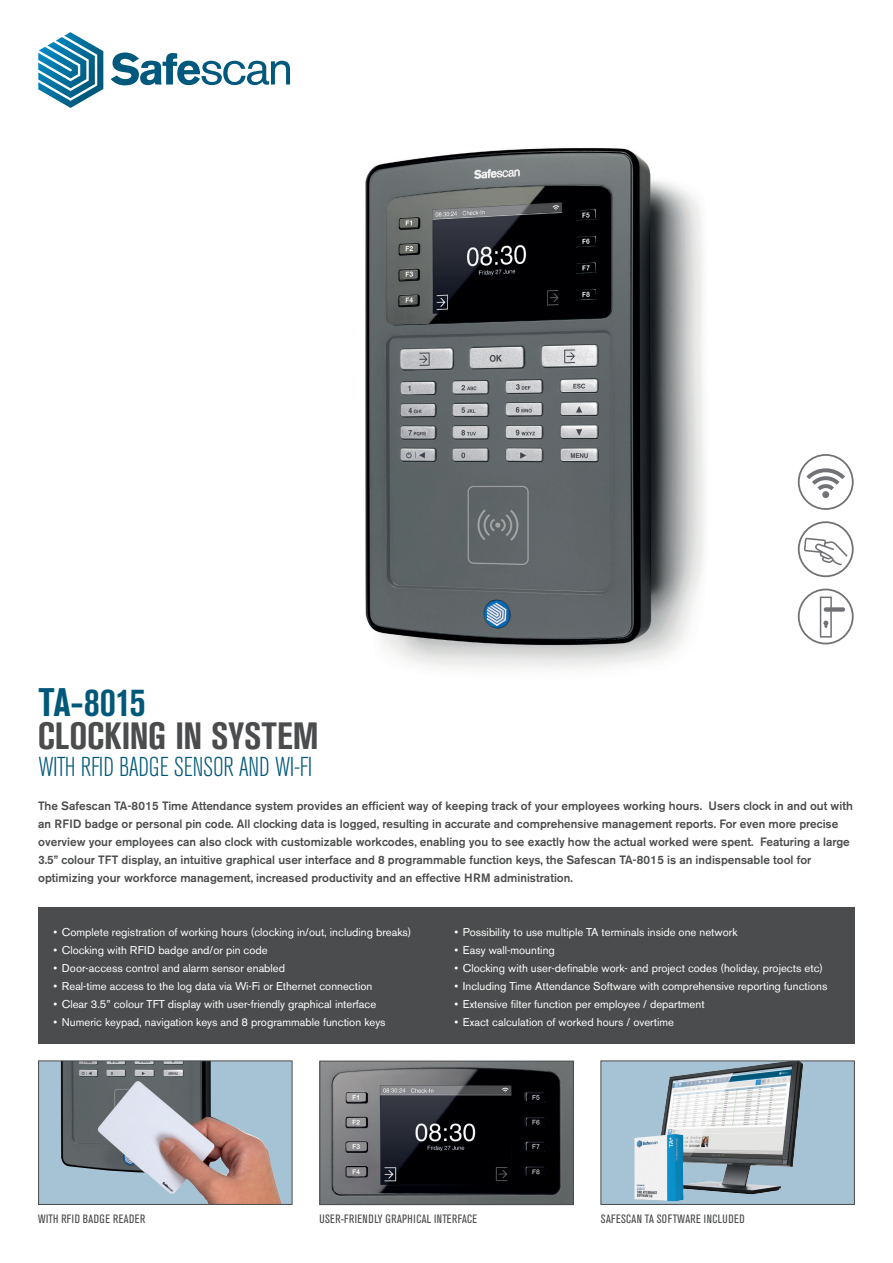
<style>
.page{position:relative;width:893px;height:1263px;background:#fff}
.page>*{position:absolute;margin:0;border:0;box-sizing:border-box;transform-origin:0 0}
.t1{font:700 condensed 39.45px "Akzidenz Grotesk BE";letter-spacing:-.015em;color:#005879}
.t2{font:700 condensed 37.65px "Akzidenz Grotesk BE";color:#4b4c4d}
.t3{font:300 condensed 27px "Akzidenz Grotesk BE";letter-spacing:-.01em;color:#005879}
.t4{font:500 12px/18px "Akzidenz Grotesk BE";color:#4b4c4d}
.t5{font:condensed 12px "Akzidenz Grotesk BE";letter-spacing:.03em;color:#4b4c4d}
.t6{font:11.25px "Akzidenz Grotesk BE";color:#fff}
</style>
<div class="page">
<svg style="left:38px;top:32px;width:65px;height:76px"></svg>
<svg style="left:111px;top:53px;width:179px;height:32px"></svg>
<svg style="left:798px;top:454px;width:56px;height:56px"></svg>
<div style="left:822px;top:491px;width:7px;height:7px;background:#717275;border-radius:50%"></div>
<svg style="left:798px;top:589px;width:56px;height:55px"></svg>
<svg style="left:798px;top:521px;width:56px;height:56px"></svg>
<div style="left:38px;top:908px;width:817px;height:136px;background:#4b4c4d"></div>
<div style="left:39px;top:1061px;width:253px;height:143px;background:#a5c3d5"></div>
<img style="left:61px;top:1062px;width:221px;height:141px">
<div style="left:38px;top:1060px;width:254px;height:145px;border:1px solid #4b4c4d"></div>
<img style="left:365px;top:148px;width:340px;height:521px">
<img style="left:322px;top:1063px;width:250px;height:140px">
<div style="left:320px;top:1061px;width:254px;height:144px;border:1px solid #4b4c4d"></div>
<div style="left:601px;top:1061px;width:253px;height:143px;background:#a5c3d5"></div>
<img style="left:634px;top:1062px;width:169px;height:139px">
<div style="left:601px;top:1060px;width:254px;height:145px;border:1px solid #4b4c4d"></div>
<h1 class="t1" style="left:39px;top:680px;width:108px">TA-8015</h1>
<h3 class="t3" style="left:38px;top:752px;width:275px">WITH RFID BADGE SENSOR AND WI-FI</h3>
<h2 class="t2" style="left:38px;top:714px;width:282px">CLOCKING IN SYSTEM</h2>
<p class="t4" style="left:38px;top:797px;width:816px">The Safescan TA-8015 Time Attendance system provides an efficient way of keeping track of your employees working hours. Users clock in and out with an RFID badge or personal pin code. All clocking data is logged, resulting in accurate and comprehensive management reports. For even more precise overview your employees can also clock with customizable workcodes, enabling you to see exactly how the actual worked were spent. Featuring a large 3.5” colour TFT display, an intuitive graphical user interface and 8 programmable function keys, the Safescan TA-8015 is an indispensable tool for optimizing your workforce management, increased productivity and an effective HRM administration.</p>
<p class="t6" style="left:53px;top:925px;width:359px">• Complete registration of working hours (clocking in/out, including breaks)</p>
<p class="t6" style="left:53px;top:943px;width:216px">• Clocking with RFID badge and/or pin code</p>
<p class="t6" style="left:53px;top:961px;width:233px">• Door-access control and alarm sensor enabled</p>
<p class="t6" style="left:53px;top:979px;width:320px">• Real-time access to the log data via Wi-Fi or Ethernet connection</p>
<p class="t6" style="left:53px;top:997px;width:324px">• Clear 3.5” colour TFT display with user-friendly graphical interface</p>
<p class="t6" style="left:53px;top:1015px;width:334px">• Numeric keypad, navigation keys and 8 programmable function keys</p>
<p class="t6" style="left:454px;top:925px;width:284px">• Possibility to use multiple TA terminals inside one network</p>
<p class="t6" style="left:454px;top:943px;width:102px">• Easy wall-mounting</p>
<p class="t6" style="left:454px;top:961px;width:370px">• Clocking with user-definable work- and project codes (holiday, projects etc)</p>
<p class="t6" style="left:454px;top:979px;width:375px">• Including Time Attendance Software with comprehensive reporting functions</p>
<p class="t6" style="left:454px;top:997px;width:252px">• Extensive filter function per employee / department</p>
<p class="t6" style="left:454px;top:1015px;width:221px">• Exact calculation of worked hours / overtime</p>
<p class="t5" style="left:38px;top:1212px;width:108px">WITH RFID BADGE READER</p>
<p class="t5" style="left:320px;top:1212px;width:159px">USER-FRIENDLY GRAPHICAL INTERFACE</p>
<p class="t5" style="left:601px;top:1212px;width:145px">SAFESCAN TA SOFTWARE INCLUDED</p>
</div>
